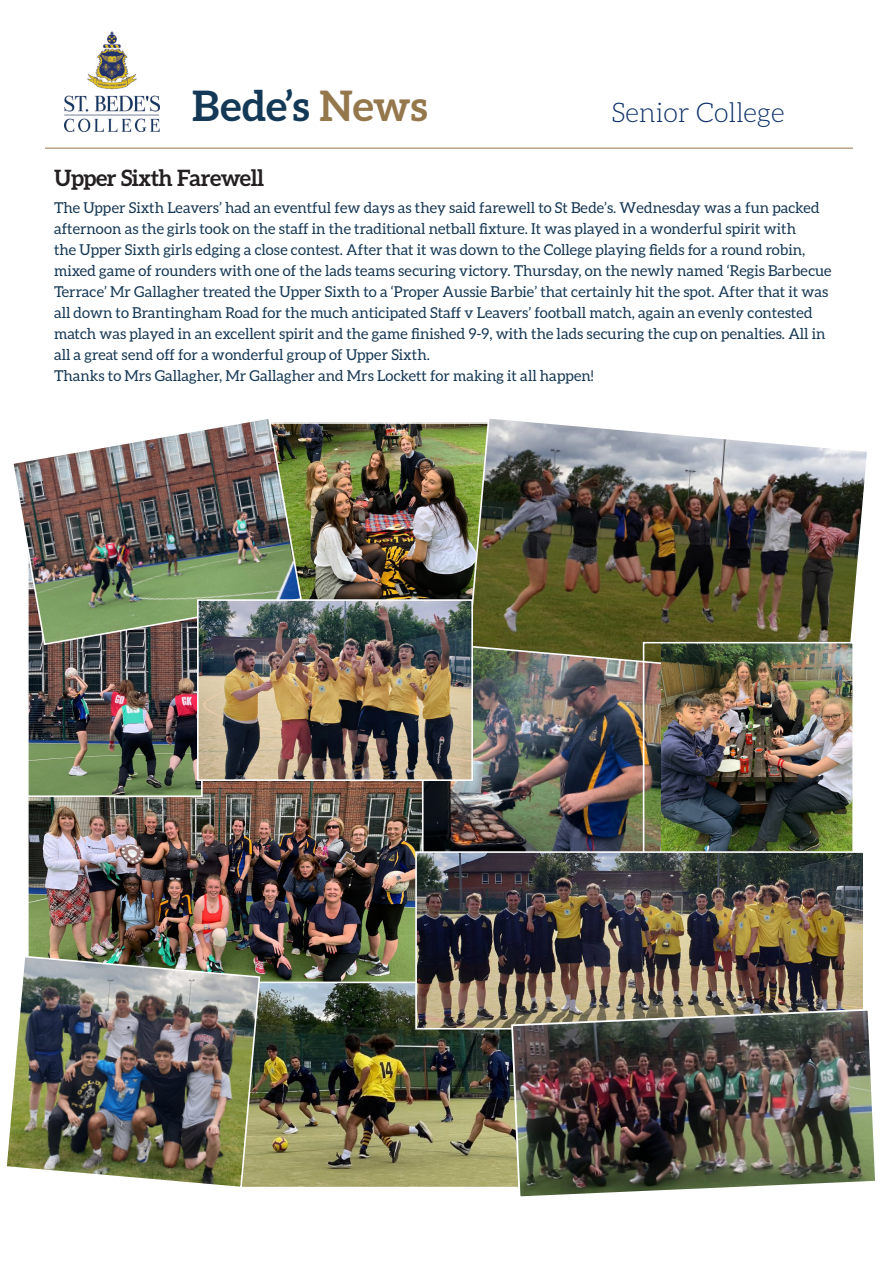
<style>
.page{position:relative;width:893px;height:1263px;background:#fff}
.page>*{position:absolute;margin:0;border:0;box-sizing:border-box;transform-origin:0 0}
.t1{font:700 42px "Aleo";color:#143956}
.t2{font:300 27.15px "Aleo";color:#0d3166}
.t3{font:700 22.5px "Aleo";letter-spacing:-.02em;color:#231f20}
.t4{font:15px/21px "Aleo";color:#163854}
.s1{color:#95774c}
</style>
<div class="page">
<img style="left:65px;top:31px;width:95px;height:100px">
<hr style="left:45px;top:148px;width:808px;height:1px;background:#95774c">
<img style="left:261px;top:983px;width:249px;height:202px">
<img style="left:424px;top:681px;width:237px;height:170px">
<img style="left:30px;top:781px;width:391px;height:199px">
<img style="left:30px;top:646px;width:170px;height:148px">
<div style="left:27px;top:554px;width:176px;height:243px;border:2px solid #fff"></div>
<img style="left:303px;top:425px;width:164px;height:174px">
<img style="left:13px;top:419px;width:290px;height:227px">
<img style="left:467px;top:418px;width:400px;height:263px">
<img style="left:661px;top:645px;width:190px;height:206px">
<div style="left:643px;top:642px;width:211px;height:229px;border:2px solid #fff"></div>
<img style="left:200px;top:602px;width:270px;height:176px">
<div style="left:197px;top:599px;width:276px;height:182px;border:2px solid #fff"></div>
<img style="left:418px;top:854px;width:444px;height:172px">
<div style="left:415px;top:851px;width:450px;height:178px;border:2px solid #fff"></div>
<img style="left:6px;top:955px;width:255px;height:232px">
<img style="left:510px;top:1008px;width:365px;height:189px">
<p class="t1" style="left:192px;top:81px;width:237px">Bede’s <span class="s1">News</span></p>
<p class="t3" style="left:54px;top:165px;width:212px">Upper Sixth Farewell</p>
<p class="t2" style="left:611px;top:98px;width:175px">Senior College</p>
<p class="t4" style="left:54px;top:197px;width:779px">The Upper Sixth Leavers’ had an eventful few days as they said farewell to St Bede’s. Wednesday was a fun packed afternoon as the girls took on the staff in the traditional netball fixture. It was played in a wonderful spirit with<br>the Upper Sixth girls edging a close contest. After that it was down to the College playing fields for a round robin, mixed game of rounders with one of the lads teams securing victory. Thursday, on the newly named ‘Regis Barbecue Terrace’ Mr Gallagher treated the Upper Sixth to a ‘Proper Aussie Barbie’ that certainly hit the spot. After that it was all down to Brantingham Road for the much anticipated Staff v Leavers’ football match, again an evenly contested match was played in an excellent spirit and the game finished 9-9, with the lads securing the cup on penalties. All in all a great send off for a wonderful group of Upper Sixth.</p>
<p class="t4" style="left:54px;top:365px;width:541px">Thanks to Mrs Gallagher, Mr Gallagher and Mrs Lockett for making it all happen!</p>
</div>
